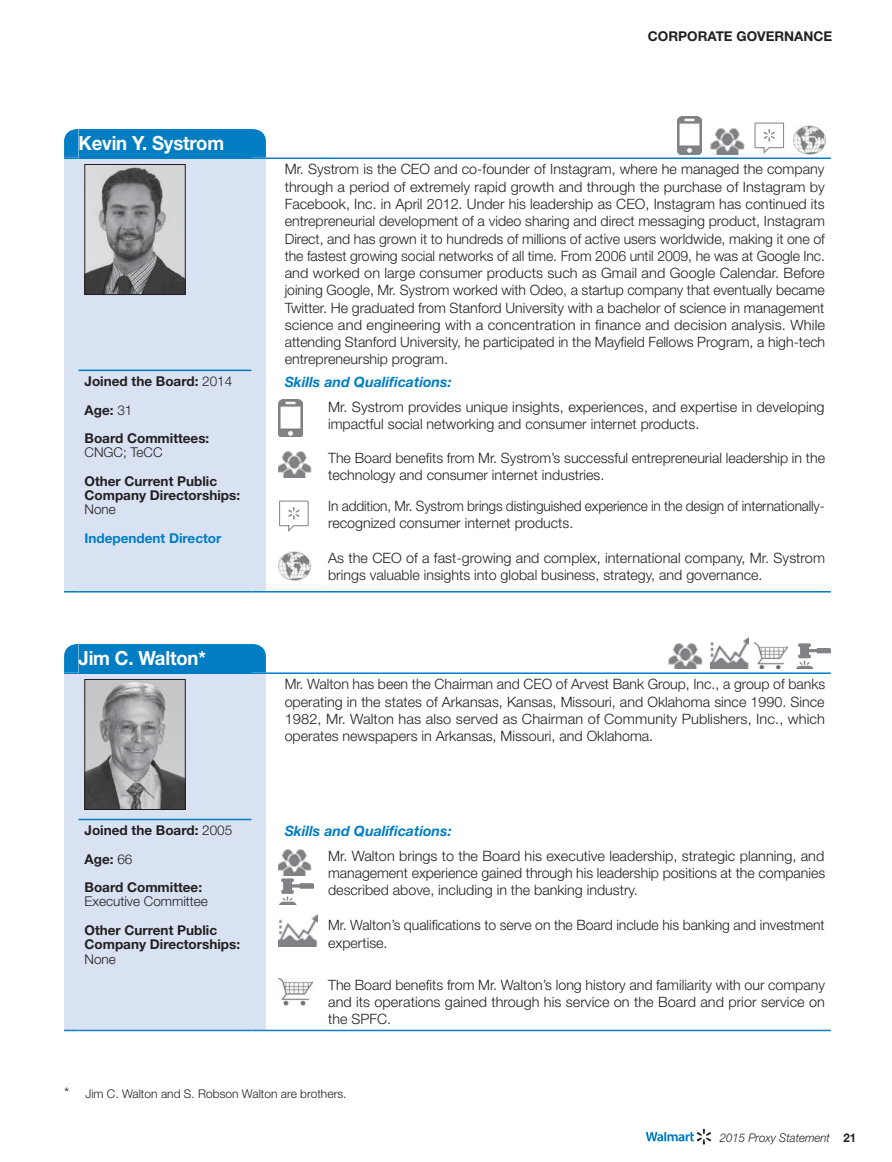
<style>
.page{position:relative;width:892px;height:1162px;background:#fff}
.page>*{position:absolute;margin:0;border:0;box-sizing:border-box;transform-origin:0 0}
.t1{font:700 19.5px "Helvetica Neue LT Std";letter-spacing:-.01em;color:#fff;scale:.95 1}
.t2{font:300 14.25px/17.2px "Helvetica Neue LT Std";color:#231f20;text-align:justify}
.t3{font:300 14.25px/17.2px "Helvetica Neue LT Std";color:#231f20;scale:.96 1}
.t4{font:italic 700 14.25px "Helvetica Neue LT Std";color:#007dc3}
.t5{font:700 13.5px/28.5px "Helvetica Neue LT Std";color:#231f20}
.t6{font:300 13.5px "Helvetica Neue LT Std";color:#231f20}
.t7{font:700 13.5px "Helvetica Neue LT Std";color:#007dc3}
.t8{font:300 12px "Helvetica Neue LT Std";color:#231f20}
.t9{font:italic 300 12px "Helvetica Neue LT Std";color:#231f20;scale:.95 1}
.s1{font-weight:300}
.s2{font-size:15px}
.s3{font-weight:700;font-style:normal}
</style>
<div class="page">
<svg style="left:645px;top:1128px;width:67px;height:16px"></svg>
<div style="left:78px;top:129px;width:173px;height:29px;background:#007dc3"></div>
<div style="left:64px;top:159px;width:202px;height:432px;background:#d8e2f3"></div>
<hr style="left:266px;top:157px;width:56px;height:2px;background:#007dc3">
<hr style="left:322px;top:157px;width:508px;height:2px;background:#007dc3">
<hr style="left:78px;top:157px;width:173px;height:2px;background:#007dc3">
<hr style="left:78px;top:369px;width:173px;height:2px;background:#007dc3">
<svg style="left:64px;top:591px;width:14px;height:1px"></svg>
<hr style="left:78px;top:591px;width:173px;height:1px;background:#007dc3">
<svg style="left:251px;top:591px;width:15px;height:1px"></svg>
<hr style="left:266px;top:591px;width:56px;height:1px;background:#007dc3">
<hr style="left:322px;top:591px;width:508px;height:1px;background:#007dc3">
<img style="left:677px;top:117px;width:24px;height:37px">
<img style="left:710px;top:128px;width:35px;height:26px">
<svg style="left:754px;top:122px;width:30px;height:32px"></svg>
<img style="left:793px;top:125px;width:33px;height:29px">
<svg style="left:64px;top:129px;width:14px;height:30px"></svg>
<svg style="left:251px;top:129px;width:15px;height:30px"></svg>
<img style="left:86px;top:166px;width:97px;height:127px">
<div style="left:84px;top:164px;width:101px;height:131px;border:1px solid #231f20"></div>
<img style="left:278px;top:399px;width:24px;height:38px">
<img style="left:278px;top:451px;width:34px;height:26px">
<svg style="left:279px;top:500px;width:30px;height:32px"></svg>
<img style="left:278px;top:551px;width:33px;height:29px">
<div style="left:78px;top:643px;width:173px;height:30px;background:#007dc3"></div>
<div style="left:64px;top:673px;width:202px;height:356px;background:#d8e2f3"></div>
<hr style="left:266px;top:672px;width:56px;height:1px;background:#007dc3">
<hr style="left:322px;top:672px;width:508px;height:1px;background:#007dc3">
<hr style="left:78px;top:818px;width:173px;height:2px;background:#007dc3">
<svg style="left:64px;top:1029px;width:14px;height:1px"></svg>
<hr style="left:78px;top:1029px;width:173px;height:1px;background:#007dc3">
<svg style="left:251px;top:1029px;width:15px;height:1px"></svg>
<hr style="left:266px;top:1029px;width:56px;height:1px;background:#007dc3">
<hr style="left:322px;top:1029px;width:508px;height:1px;background:#007dc3">
<img style="left:668px;top:643px;width:35px;height:25px">
<img style="left:710px;top:637px;width:38px;height:31px">
<img style="left:754px;top:642px;width:33px;height:26px">
<img style="left:796px;top:643px;width:34px;height:25px">
<svg style="left:64px;top:644px;width:14px;height:29px"></svg>
<svg style="left:251px;top:644px;width:15px;height:29px"></svg>
<img style="left:86px;top:681px;width:97px;height:126px">
<div style="left:84px;top:679px;width:101px;height:130px;border:1px solid #231f20"></div>
<img style="left:278px;top:849px;width:34px;height:26px">
<img style="left:278px;top:914px;width:39px;height:32px">
<img style="left:278px;top:978px;width:34px;height:27px">
<img style="left:279px;top:878px;width:35px;height:26px">
<h1 class="t1" style="left:78px;top:136px;width:155px">Kevin Y. Systrom</h1>
<p class="t5" style="left:84px;top:368px;width:149px">Joined the Board: <span class="s1">2014<br></span>Age: <span class="s1">31<br></span>Board Committees:</p>
<p class="t6" style="left:84px;top:447px;width:80px">CNGC; TeCC</p>
<p class="t5" style="left:84px;top:475px;width:157px;line-height:14.2px">Other Current Public<br>Company Directorships:</p>
<p class="t6" style="left:84px;top:504px;width:33px">None</p>
<p class="t7" style="left:84px;top:533px;width:138px">Independent Director</p>
<h1 class="t1" style="left:78px;top:651px;width:135px">Jim C. Walton*</h1>
<p class="t5" style="left:84px;top:817px;width:149px">Joined the Board: <span class="s1">2005<br></span>Age: <span class="s1">66<br></span>Board Committee:</p>
<p class="t6" style="left:84px;top:896px;width:125px">Executive Committee</p>
<p class="t5" style="left:84px;top:924px;width:157px;line-height:14.2px">Other Current Public<br>Company Directorships:</p>
<p class="t6" style="left:84px;top:953px;width:33px">None</p>
<p class="t5" style="left:647px;top:24px;width:186px">CORPORATE GOVERNANCE</p>
<p class="t2" style="left:284px;top:162px;width:542px">Mr. Systrom is the CEO and co-founder of Instagram, where he managed the company through a period of extremely rapid growth and through the purchase of Instagram by Facebook, Inc. in April 2012. Under his leadership as CEO, Instagram has continued its entrepreneurial development of a video sharing and direct messaging product, Instagram Direct, and has grown it to hundreds of millions of active users worldwide, making it one of the fastest growing social networks of all time. From 2006 until 2009, he was at Google Inc. and worked on large consumer products such as Gmail and Google Calendar. Before joining Google, Mr. Systrom worked with Odeo, a startup company that eventually became Twitter. He graduated from Stanford University with a bachelor of science in management science and engineering with a concentration in finance and decision analysis. While attending Stanford University, he participated in the Mayfield Fellows Program, a high-tech entrepreneurship program.</p>
<p class="t4" style="left:284px;top:376px;width:168px">Skills and Qualifications:</p>
<p class="t2" style="left:328px;top:399px;width:498px">Mr. Systrom provides unique insights, experiences, and expertise in developing impactful social networking and consumer internet products.</p>
<p class="t2" style="left:328px;top:451px;width:498px">The Board benefits from Mr. Systrom’s successful entrepreneurial leadership in the technology and consumer internet industries.</p>
<p class="t3" style="left:328px;top:498px;width:519px">In addition, Mr. Systrom brings distinguished experience in the design of internationally&shy;recognized consumer internet products.</p>
<p class="t2" style="left:328px;top:551px;width:498px">As the CEO of a fast-growing and complex, international company, Mr. Systrom brings valuable insights into global business, strategy, and governance.</p>
<p class="t2" style="left:284px;top:677px;width:541px">Mr. Walton has been the Chairman and CEO of Arvest Bank Group, Inc., a group of banks operating in the states of Arkansas, Kansas, Missouri, and Oklahoma since 1990. Since 1982, Mr. Walton has also served as Chairman of Community Publishers, Inc., which operates newspapers in Arkansas, Missouri, and Oklahoma.</p>
<p class="t4" style="left:284px;top:825px;width:168px">Skills and Qualifications:</p>
<p class="t2" style="left:328px;top:848px;width:498px">Mr. Walton brings to the Board his executive leadership, strategic planning, and management experience gained through his leadership positions at the companies described above, including in the banking industry.</p>
<p class="t2" style="left:328px;top:918px;width:498px">Mr. Walton’s qualifications to serve on the Board include his banking and investment expertise.</p>
<p class="t2" style="left:328px;top:977px;width:498px">The Board benefits from Mr. Walton’s long history and familiarity with our company and its operations gained through his service on the Board and prior service on the SPFC.</p>
<p class="t8" style="left:64px;top:1089px;width:284px"><span class="s2">*</span> Jim C. Walton and S. Robson Walton are brothers.</p>
<p class="t9" style="left:719px;top:1132px;width:145px">2015 Proxy Statement <span class="s3">21</span></p>
</div>
